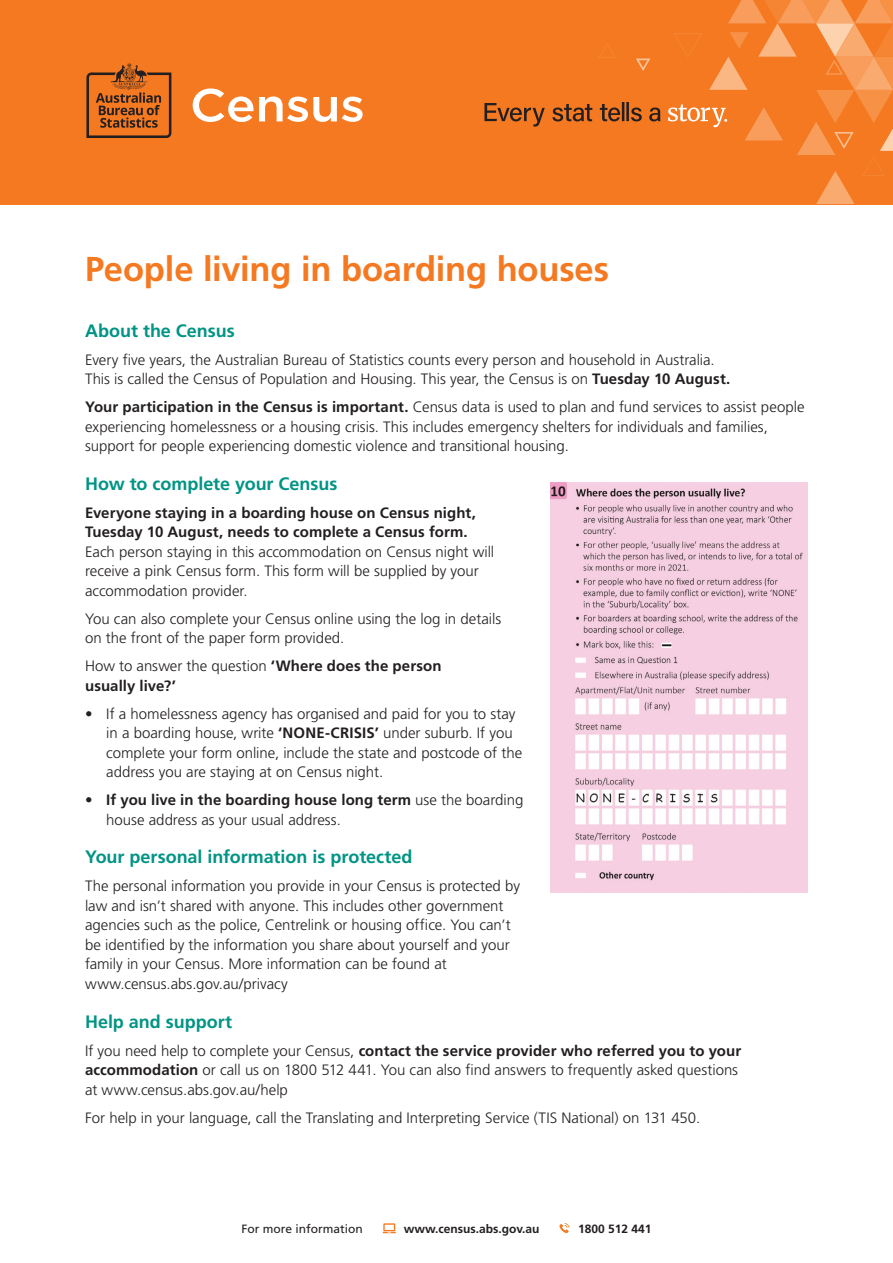
<style>
.page{position:relative;width:893px;height:1263px;background:#fff}
.page>*{position:absolute;margin:0;border:0;box-sizing:border-box;transform-origin:0 0}
.t1{font:700 34.5px "Frutiger LT Pro";letter-spacing:-.005em;color:#f47921}
.t2{font:700 18px "Frutiger LT Pro";letter-spacing:-.005em;color:#009484}
.t3{font:300 15px/19.5px "Frutiger LT Pro";color:#231f20}
.t4{font:700 15px/19.5px "Frutiger LT Pro";letter-spacing:.005em;color:#231f20}
.t5{font:700 12px "Frutiger LT Pro";color:#231f20}
.t6{font:12px "Frutiger LT Pro";color:#231f20}
.s1{font-weight:700}
.s2{font-weight:300}
</style>
<div class="page">
<div style="left:0;top:0;width:893px;height:204px;background:#f47921"></div>
<svg style="left:86px;top:63px;width:85px;height:75px"></svg>
<svg style="left:193px;top:88px;width:60px;height:34px"></svg>
<svg style="left:259px;top:96px;width:104px;height:26px"></svg>
<svg style="left:599px;top:44px;width:16px;height:14px"></svg>
<svg style="left:636px;top:59px;width:14px;height:12px"></svg>
<svg style="left:668px;top:0;width:225px;height:204px"></svg>
<svg style="left:484px;top:102px;width:176px;height:25px"></svg>
<svg style="left:559px;top:1223px;width:11px;height:10px"></svg>
<svg style="left:383px;top:1223px;width:13px;height:10px"></svg>
<img style="left:550px;top:483px;width:258px;height:409px">
<h1 class="t1" style="left:85px;top:248px;width:525px">People living in boarding houses</h1>
<p class="t2" style="left:85px;top:320px;width:151px">About the Census</p>
<p class="t3" style="left:85px;top:350px;width:647px">Every five years, the Australian Bureau of Statistics counts every person and household in Australia.<br>This is called the Census of Population and Housing. This year, the Census is on <span class="s1">Tuesday 10 August.</span></p>
<p class="t3" style="left:85px;top:397px;width:721px"><span class="s1">Your participation in the Census is important.</span> Census data is used to plan and fund services to assist people experiencing homelessness or a housing crisis. This includes emergency shelters for individuals and families, support for people experiencing domestic violence and transitional housing.</p>
<p class="t2" style="left:85px;top:473px;width:254px">How to complete your Census</p>
<p class="t4" style="left:85px;top:503px;width:392px">Everyone staying in a boarding house on Census night,<br>Tuesday 10 August, needs to complete a Census form.</p>
<p class="t3" style="left:85px;top:542px;width:411px">Each person staying in this accommodation on Census night will receive a pink Census form. This form will be supplied by your accommodation provider.</p>
<p class="t3" style="left:85px;top:609px;width:418px">You can also complete your Census online using the log in details on the front of the paper form provided.</p>
<p class="t4" style="left:85px;top:656px;width:358px"><span class="s2">How to answer the question</span> ‘Where does the person usually live?’</p>
<p class="t3" style="left:106px;top:704px;width:417px;text-indent:-21px">• If a homelessness agency has organised and paid for you to stay in a boarding house, write <span class="s1">‘NONE-CRISIS’</span> under suburb. If you complete your form online, include the state and postcode of the address you are staying at on Census night.</p>
<p class="t3" style="left:106px;top:790px;width:419px;text-indent:-21px">• <span class="s1">If you live in the boarding house long term</span> use the boarding house address as your usual address.</p>
<p class="t2" style="left:85px;top:846px;width:329px">Your personal information is protected</p>
<p class="t3" style="left:85px;top:877px;width:436px">The personal information you provide in your Census is protected by law and isn’t shared with anyone. This includes other government agencies such as the police, Centrelink or housing office. You can’t be identified by the information you share about yourself and your family in your Census. More information can be found at www.census.abs.gov.au/privacy</p>
<p class="t2" style="left:85px;top:1010px;width:149px">Help and support</p>
<p class="t3" style="left:85px;top:1041px;width:658px">If you need help to complete your Census, <span class="s1">contact the service provider who referred you to your accommodation</span> or call us on 1800 512 441. You can also find answers to frequently asked questions at www.census.abs.gov.au/help</p>
<p class="t3" style="left:85px;top:1108px;width:617px">For help in your language, call the Translating and Interpreting Service (TIS National) on 131 450.</p>
<p class="t6" style="left:242px;top:1222px;width:123px">For more information</p>
<p class="t5" style="left:404px;top:1222px;width:137px">www.census.abs.gov.au</p>
<p class="t5" style="left:578px;top:1222px;width:75px">1800 512 441</p>
</div>
